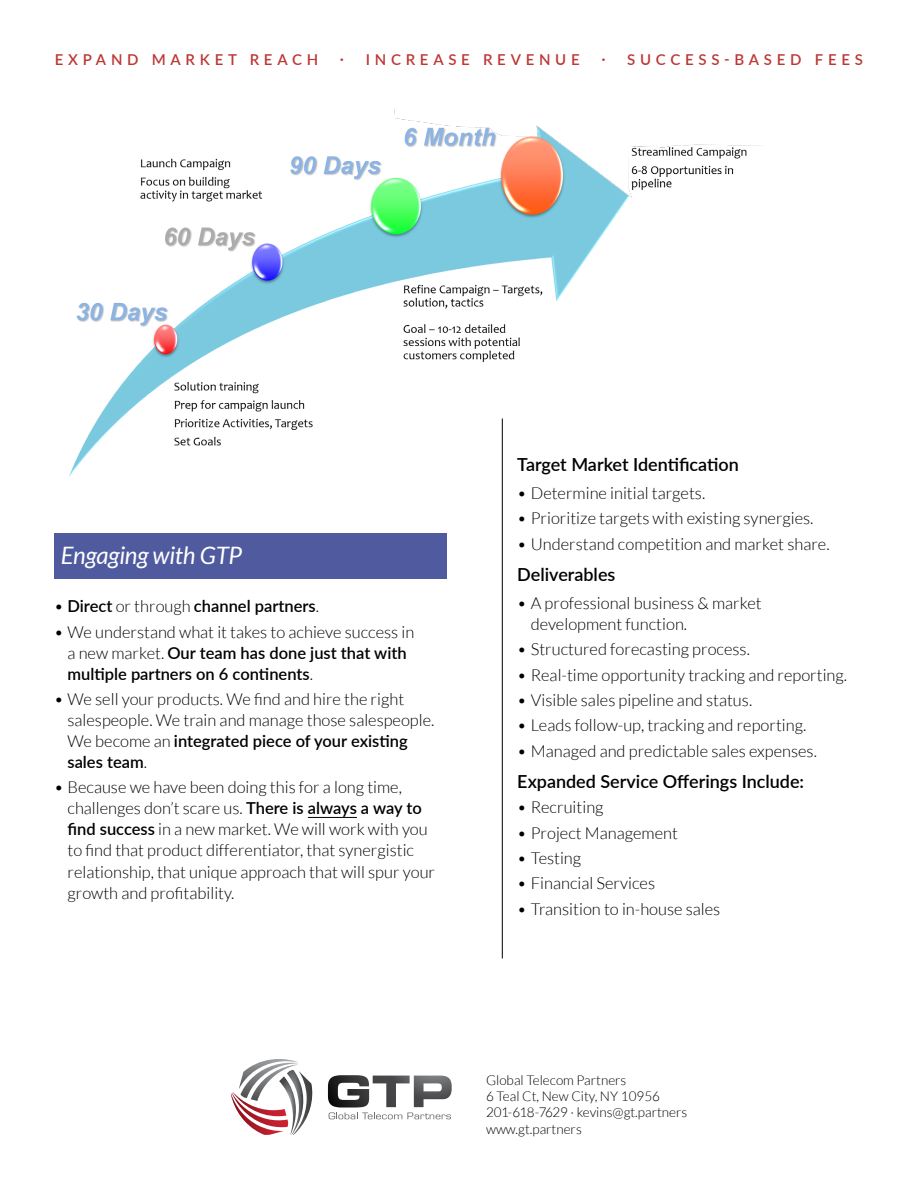
<style>
.page{position:relative;width:918px;height:1188px;background:#fff}
.page>*{position:absolute;margin:0;border:0;box-sizing:border-box;transform-origin:0 0}
.t1{font:italic 24px "Lato";letter-spacing:-.01em;color:#fff}
.t2{font:600 18px "Lato";color:#000}
.t3{font:300 16.5px/21px "Lato";color:#000}
.t4{font:600 16.5px/21px "Lato";color:#000}
.t5{font:600 15px "Lato";letter-spacing:.315em;color:#bc3835}
.t6{font:300 13.5px/16.5px "Lato";color:#000}
.s1{font-weight:300}
.s2{font-weight:600}
</style>
<div class="page">
<div style="left:54px;top:533px;width:392px;height:46px;background:#4f5b9e"></div>
<img style="left:69px;top:110px;width:693px;height:382px">
<hr style="left:308px;top:817px;width:49px;height:1px;background:#000">
<hr style="left:502px;top:418px;width:1px;height:540px;background:#000">
<svg style="left:231px;top:1059px;width:82px;height:76px"></svg>
<svg style="left:328px;top:1075px;width:124px;height:44px"></svg>
<p class="t5" style="left:55px;top:48px;width:265px">EXPAND MARKET REACH</p>
<p class="t5" style="left:340px;top:48px;width:241px">· INCREASE REVENUE</p>
<p class="t5" style="left:601px;top:48px;width:263px">· SUCCESS-BASED FEES</p>
<h1 class="t1" style="left:61px;top:542px;width:183px">Engaging with GTP</h1>
<p class="t4" style="left:54px;top:595px;width:267px"><span class="s1">•</span> Direct <span class="s1">or through</span> channel partners<span class="s1">.</span></p>
<p class="t4" style="left:67px;top:621px;width:348px;text-indent:-13px"><span class="s1">• We understand what it takes to achieve success in a new market.</span> Our team has done just that with multiple partners on 6 continents<span class="s1">.</span></p>
<p class="t3" style="left:67px;top:689px;width:368px;text-indent:-13px">• We sell your products. We find and hire the right salespeople. We train and manage those salespeople.<br>We become an <span class="s2">integrated piece of your existing sales team</span>.</p>
<p class="t3" style="left:67px;top:777px;width:369px;text-indent:-13px">• Because we have been doing this for a long time, challenges don’t scare us. <span class="s2">There is always a way to find success</span> in a new market. We will work with you to find that product differentiator, that synergistic relationship, that unique approach that will spur your growth and profitability.</p>
<p class="t2" style="left:517px;top:452px;width:223px">Target Market Identification</p>
<p class="t3" style="left:517px;top:483px;width:189px">• Determine initial targets.</p>
<p class="t3" style="left:517px;top:508px;width:298px">• Prioritize targets with existing synergies.</p>
<p class="t3" style="left:517px;top:533px;width:314px">• Understand competition and market share.</p>
<p class="t2" style="left:517px;top:562px;width:100px">Deliverables</p>
<p class="t3" style="left:531px;top:593px;width:232px;text-indent:-13px">• A professional business &amp; market development function.</p>
<p class="t3" style="left:517px;top:639px;width:234px">• Structured forecasting process.</p>
<p class="t3" style="left:517px;top:664px;width:331px">• Real-time opportunity tracking and reporting.</p>
<p class="t3" style="left:517px;top:690px;width:236px">• Visible sales pipeline and status.</p>
<p class="t3" style="left:517px;top:715px;width:290px">• Leads follow-up, tracking and reporting.</p>
<p class="t3" style="left:517px;top:740px;width:301px">• Managed and predictable sales expenses.</p>
<p class="t2" style="left:517px;top:768px;width:288px">Expanded Service Offerings Include:</p>
<p class="t3" style="left:517px;top:797px;width:88px">• Recruiting</p>
<p class="t3" style="left:517px;top:822px;width:162px">• Project Management</p>
<p class="t3" style="left:517px;top:848px;width:65px">• Testing</p>
<p class="t3" style="left:517px;top:873px;width:139px">• Financial Services</p>
<p class="t3" style="left:517px;top:898px;width:205px">• Transition to in-house sales</p>
<p class="t6" style="left:486px;top:1071px;width:203px">Global Telecom Partners<br>6 Teal Ct, New City, NY 10956<br>201-618-7629 · kevins@gt.partners www.gt.partners</p>
</div>
